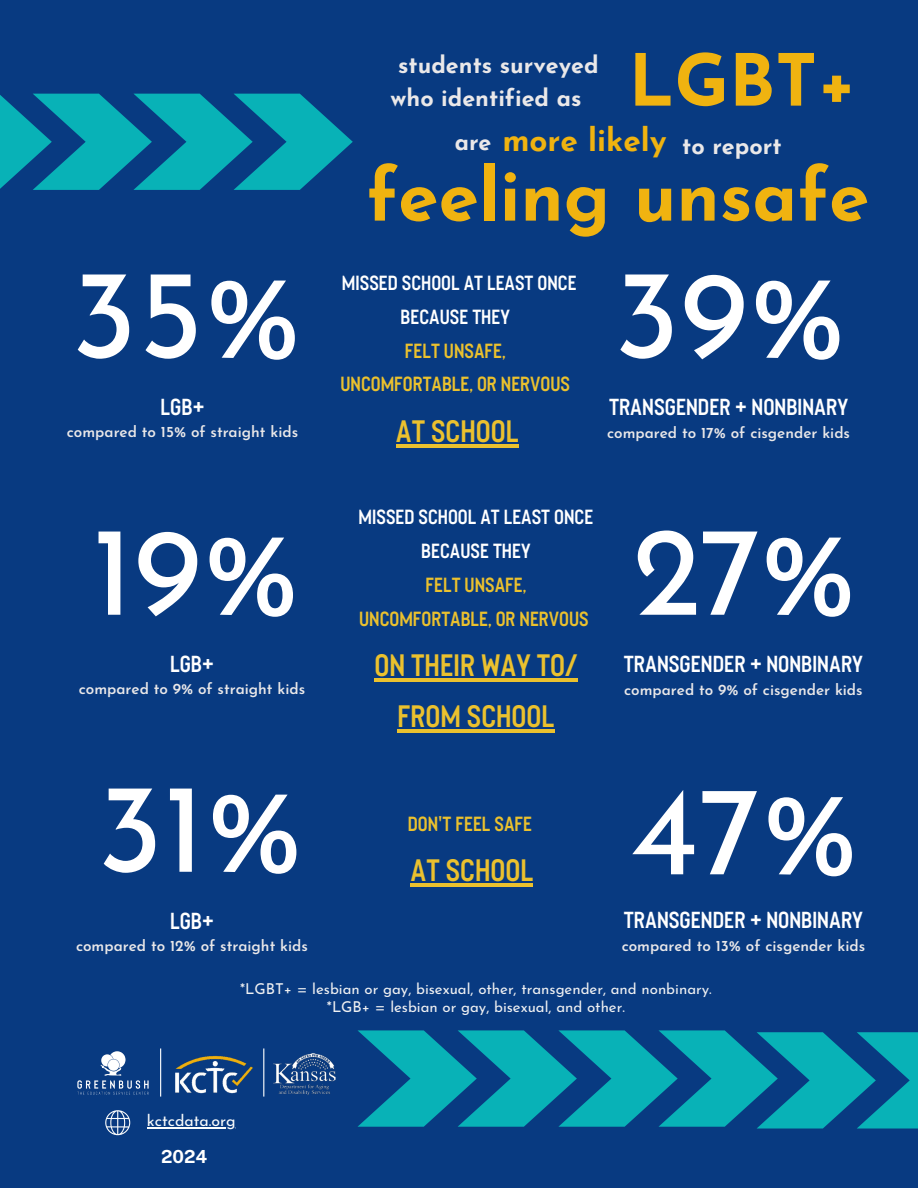
<style>
.page{position:relative;width:918px;height:1188px;background:#083a81}
.page>*{position:absolute;margin:0;border:0;box-sizing:border-box;transform-origin:0 0}
.t1{font:126.45px "Josefin Sans";color:#fff}
.t2{font:700 73.05px "Josefin Sans";color:#f0b310}
.t3{font:700 71.55px "Josefin Sans";color:#f0b310}
.t4{font:600 39px/50.7px "Buffalo";color:#ebc12e;text-align:center}
.t5{font:700 31.5px "Josefin Sans";color:#f0b310}
.t6{font:600 29.25px "Buffalo";color:#fff}
.t7{font:600 25.8px/33.8px "Buffalo";color:#fff;text-align:center}
.t8{font:600 25.8px "Buffalo";color:#ebc12e}
.t9{font:700 23.4px/32.7px "Josefin Sans";color:#eae8e9}
.t10{font:700 18px "Public Sans";color:#fff}
.t11{font:15.9px "Josefin Sans";color:#fafcfc}
.t12{font:600 15.3px "Josefin Sans";color:#eae8e9}
.t13{font:15px "Josefin Sans";color:#eff0f2}
.s1{color:#ebc12e}
</style>
<div class="page">
<svg style="left:0;top:95px;width:33px;height:94px;fill:#08b2b7"></svg>
<svg style="left:33px;top:94px;width:320px;height:96px"></svg>
<svg style="left:358px;top:1030px;width:499px;height:99px"></svg>
<svg style="left:857px;top:1032px;width:61px;height:97px;fill:#08b2b7"></svg>
<hr style="left:396px;top:444px;width:123px;height:4px;background:#ebc12e">
<hr style="left:410px;top:884px;width:123px;height:3px;background:#ebc12e">
<hr style="left:374px;top:678px;width:204px;height:4px;background:#ebc12e">
<hr style="left:397px;top:729px;width:158px;height:3px;background:#ebc12e">
<hr style="left:147px;top:1127px;width:89px;height:2px;background:#fafcfc">
<svg style="left:105px;top:1110px;width:25px;height:25px"></svg>
<img style="left:77px;top:1051px;width:72px;height:44px">
<hr style="left:263px;top:1048px;width:1px;height:49px;background:#fff">
<img style="left:273px;top:1053px;width:63px;height:42px">
<hr style="left:160px;top:1048px;width:1px;height:49px;background:#fff">
<img style="left:175px;top:1050px;width:89px;height:46px">
<p class="t9" style="left:391px;top:51px;width:210px;text-indent:8px">students surveyed who identified as</p>
<p class="t3" style="left:629px;top:52px;width:230px">LGBT+</p>
<h6 class="t9" style="left:455px;top:128px;width:38px">are</h6>
<h6 class="t5" style="left:502px;top:128px;width:166px">more likely</h6>
<h4 class="t9" style="left:682px;top:132px;width:101px">to report</h4>
<h3 class="t1" style="left:71px;top:263px;width:233px">35%</h3>
<h1 class="t6" style="left:161px;top:388px;width:45px">LGB+</h1>
<p class="t12" style="left:67px;top:425px;width:233px">compared to 15% of straight kids</p>
<p class="t1" style="left:92px;top:520px;width:210px">19%</p>
<h1 class="t6" style="left:170px;top:645px;width:45px">LGB+</h1>
<p class="t12" style="left:79px;top:682px;width:228px">compared to 9% of straight kids</p>
<p class="t1" style="left:97px;top:777px;width:208px">31%</p>
<h1 class="t6" style="left:170px;top:902px;width:45px">LGB+</h1>
<p class="t12" style="left:76px;top:939px;width:233px">compared to 12% of straight kids</p>
<h2 class="t2" style="left:366px;top:166px;width:505px">feeling unsafe</h2>
<h6 class="t7" style="left:340px;top:264px;width:238px">missedschool ATleastonce becausethey<br><span class="s1">FELTunsafe, uncomfortable, or nervous</span></h6>
<h6 class="t4" style="left:396px;top:403px;width:124px">atschool</h6>
<p class="t1" style="left:614px;top:263px;width:234px">39%</p>
<h1 class="t6" style="left:609px;top:388px;width:241px">Transgender + Nonbinary</h1>
<h6 class="t12" style="left:607px;top:426px;width:244px">compared to 17% of cisgender kids</h6>
<p class="t7" style="left:359px;top:499px;width:236px">missedschool atleastonce becausethey<br><span class="s1">FELTunsafe, uncomfortable, or nervous</span></p>
<p class="t4" style="left:374px;top:637px;width:205px">on their wayto/ from school</p>
<p class="t8" style="left:408px;top:807px;width:126px">DON'Tfeelsafe</p>
<p class="t4" style="left:410px;top:842px;width:124px">atschool</p>
<p class="t1" style="left:633px;top:520px;width:226px">27%</p>
<h6 class="t6" style="left:624px;top:645px;width:241px">Transgender + Nonbinary</h6>
<h1 class="t12" style="left:624px;top:683px;width:240px">compared to 9% of cisgender kids</h1>
<p class="t1" style="left:631px;top:779px;width:230px">47%</p>
<h6 class="t6" style="left:624px;top:901px;width:241px">Transgender + Nonbinary</h6>
<h1 class="t12" style="left:622px;top:939px;width:245px">compared to 13% of cisgender kids</h1>
<p class="t13" style="left:240px;top:983px;width:473px">*LGBT+ = lesbian or gay, bisexual, other, transgender, and nonbinary.</p>
<p class="t13" style="left:327px;top:1001px;width:299px">*LGB+ = lesbian or gay, bisexual, and other.</p>
<p class="t11" style="left:147px;top:1114px;width:90px">kctcdata.org</p>
<p class="t10" style="left:161px;top:1146px;width:48px">2024</p>
</div>
